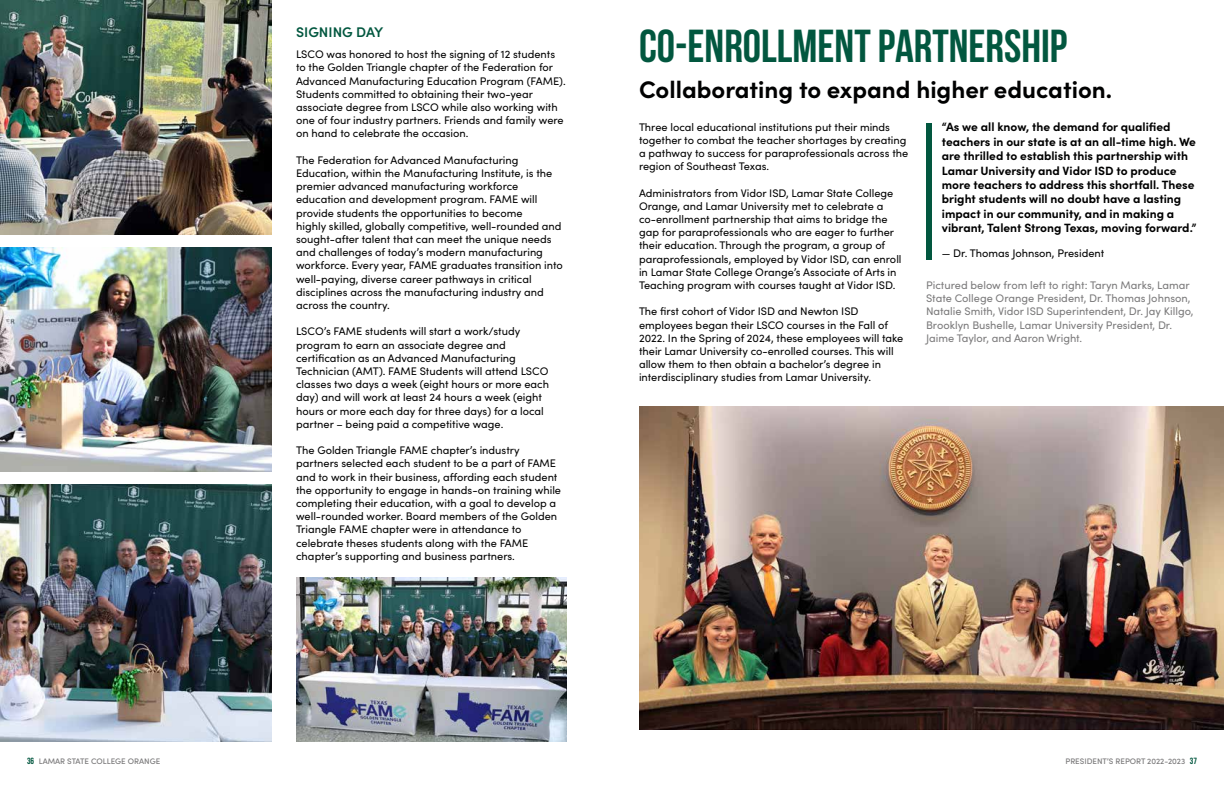
<style>
.page{position:relative;width:1224px;height:792px;background:#fff}
.page>*{position:absolute;margin:0;border:0;box-sizing:border-box;transform-origin:0 0}
.t1{font:700 46.2px "Bebas Neue";color:#02573f}
.t2{font:700 24px "Sofia Pro";color:#000101}
.t3{font:600 14px "Sofia Pro";color:#02573f}
.t4{font:700 12px/14.4px "Sofia Pro";color:#000101}
.t5{font:11px/13.2px "Sofia Pro";color:#000101}
.t6{font:11px/13.2px "Sofia Pro";color:#7a797a}
.t7{font:500 8px "Sofia Pro";color:#797879}
.s1{font-family:"Bebas Neue";font-weight:700;font-size:9px;color:#02573f}
</style>
<div class="page">
<img style="left:0;top:0;width:271px;height:235px">
<img style="left:0;top:248px;width:271px;height:224px">
<img style="left:0;top:485px;width:271px;height:257px">
<img style="left:296px;top:577px;width:271px;height:165px">
<img style="left:639px;top:407px;width:585px;height:322px">
<div style="left:926px;top:123px;width:5px;height:136px;background:#02573f"></div>
<p class="t3" style="left:296px;top:22px;width:89px">SIGNING DAY</p>
<p class="t5" style="left:296px;top:47px;width:271px">LSCO was honored to host the signing of 12 students to the Golden Triangle chapter of the Federation for Advanced Manufacturing Education Program (FAME).<br>Students committed to obtaining their two-year associate degree from LSCO while also working with one of four industry partners. Friends and family were on hand to celebrate the occasion.</p>
<p class="t5" style="left:296px;top:153px;width:268px">The Federation for Advanced Manufacturing Education, within the Manufacturing Institute, is the premier advanced manufacturing workforce education and development program. FAME will provide students the opportunities to become<br>highly skilled, globally competitive, well-rounded and sought-after talent that can meet the unique needs and challenges of today’s modern manufacturing workforce. Every year, FAME graduates transition into well-paying, diverse career pathways in critical disciplines across the manufacturing industry and across the country.</p>
<p class="t5" style="left:296px;top:324px;width:255px">LSCO’s FAME students will start a work/study program to earn an associate degree and certification as an Advanced Manufacturing Technician (AMT). FAME Students will attend LSCO classes two days a week (eight hours or more each day) and will work at least 24 hours a week (eight hours or more each day for three days) for a local partner – being paid a competitive wage.</p>
<p class="t5" style="left:296px;top:443px;width:267px">The Golden Triangle FAME chapter’s industry partners selected each student to be a part of FAME and to work in their business, affording each student the opportunity to engage in hands-on training while completing their education, with a goal to develop a well-rounded worker. Board members of the Golden Triangle FAME chapter were in attendance to celebrate theses students along with the FAME chapter’s supporting and business partners.</p>
<h1 class="t1" style="left:639px;top:20px;width:430px">CO-ENROLLMENT PARTNERSHIP</h1>
<h2 class="t2" style="left:639px;top:71px;width:475px">Collaborating to expand higher education.</h2>
<p class="t5" style="left:639px;top:120px;width:271px">Three local educational institutions put their minds together to combat the teacher shortages by creating a pathway to success for paraprofessionals across the region of Southeast Texas.</p>
<p class="t5" style="left:639px;top:186px;width:264px">Administrators from Vidor ISD, Lamar State College Orange, and Lamar University met to celebrate a co-enrollment partnership that aims to bridge the gap for paraprofessionals who are eager to further their education. Through the program, a group of paraprofessionals, employed by Vidor ISD, can enroll in Lamar State College Orange’s Associate of Arts in Teaching program with courses taught at Vidor ISD.</p>
<p class="t5" style="left:639px;top:304px;width:266px">The first cohort of Vidor ISD and Newton ISD employees began their LSCO courses in the Fall of 2022. In the Spring of 2024, these employees will take their Lamar University co-enrolled courses. This will allow them to then obtain a bachelor’s degree in interdisciplinary studies from Lamar University.</p>
<p class="t4" style="left:942px;top:119px;width:256px">“As we all know, the demand for qualified teachers in our state is at an all-time high. We are thrilled to establish this partnership with Lamar University and Vidor ISD to produce more teachers to address this shortfall. These bright students will no doubt have a lasting impact in our community, and in making a vibrant, Talent Strong Texas, moving forward.”</p>
<p class="t5" style="left:942px;top:246px;width:164px">— Dr. Thomas Johnson, President</p>
<p class="t6" style="left:926px;top:278px;width:269px">Pictured below from left to right: Taryn Marks, Lamar State College Orange President, Dr. Thomas Johnson, Natalie Smith, Vidor ISD Superintendent, Dr. Jay Killgo, Brooklyn Bushelle, Lamar University President, Dr.<br>Jaime Taylor, and Aaron Wright.</p>
<p class="t7" style="left:27px;top:756px;width:135px"><span class="s1">36</span> LAMAR STATE COLLEGE ORANGE</p>
<p class="t7" style="left:1065px;top:756px;width:133px">PRESIDENT’S REPORT 2022-2023 <span class="s1">37</span></p>
</div>
